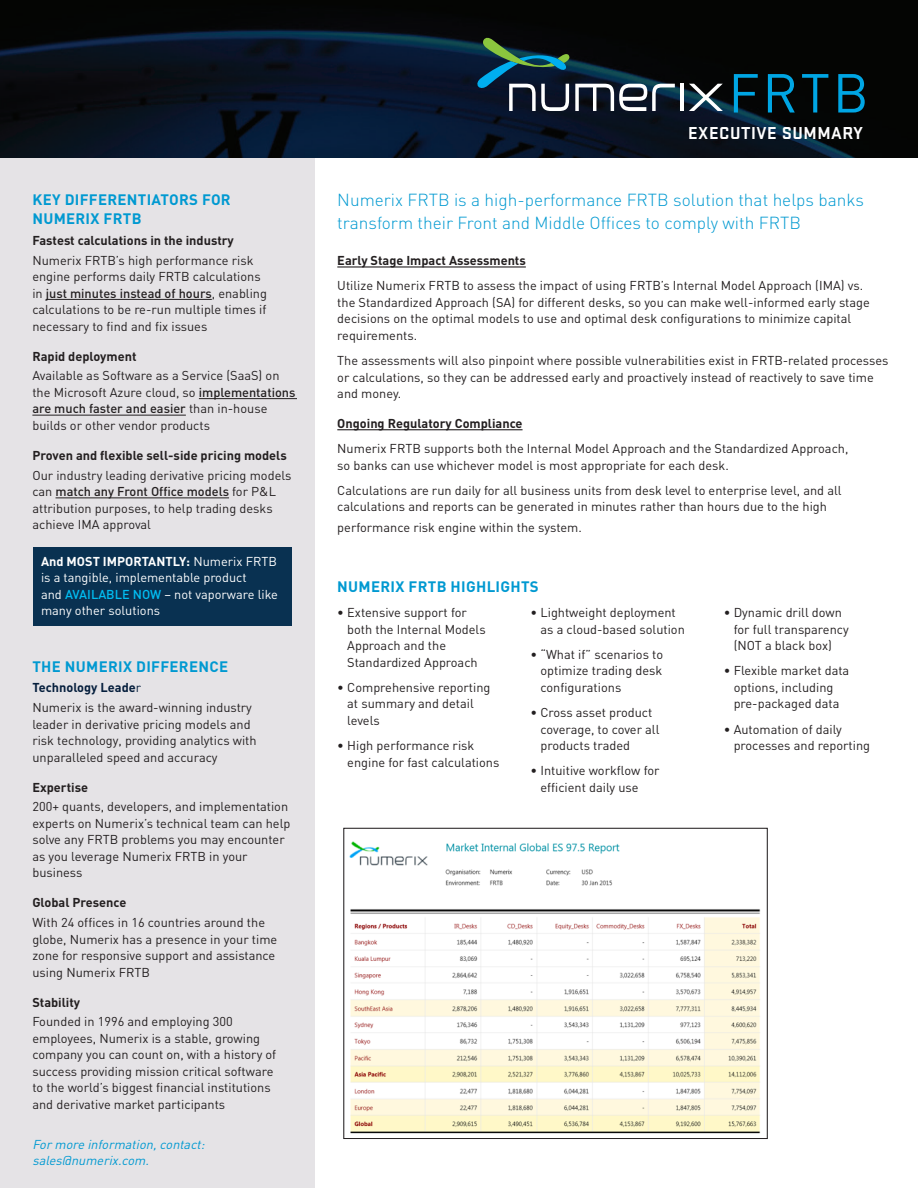
<style>
.page{position:relative;width:918px;height:1188px;background:#fff}
.page>*{position:absolute;margin:0;border:0;box-sizing:border-box;transform-origin:0 0}
.t1{font:700 18px "Stratum No 2";letter-spacing:.03em;color:#fff}
.t2{font:300 17.25px/22.5px "DIN";color:#0099d1}
.t3{font:700 15px/19.5px "DIN";letter-spacing:.02em;color:#0099d1}
.t4{font:12.75px/16.5px "DIN";color:#231f20}
.t5{font:700 12.75px "DIN";color:#231f20}
.t6{font:12.75px/16.5px "DIN";color:#fff}
.t7{font:italic 12.75px/16.5px "DIN";color:#0099d1}
.t8{font:700 12.75px "DIN";color:#051e3c}
.s1{font-weight:500}
.s2{font-weight:700}
.s3{font-weight:500;color:#01bdf2}
.s4{font-weight:400}
</style>
<div class="page">
<div style="left:0;top:137px;width:314px;height:1051px;background:#e5e3e6"></div>
<img style="left:0;top:0;width:918px;height:158px">
<hr style="left:337px;top:266px;width:189px;height:2px;background:#231f20">
<hr style="left:337px;top:429px;width:186px;height:1px;background:#231f20">
<svg style="left:476px;top:37px;width:199px;height:74px;background:#23363e"></svg>
<hr style="left:681px;top:84px;width:3px;height:27px;background:#fff">
<svg style="left:689px;top:84px;width:34px;height:27px"></svg>
<svg style="left:734px;top:74px;width:24px;height:39px"></svg>
<svg style="left:768px;top:74px;width:27px;height:39px"></svg>
<svg style="left:802px;top:74px;width:26px;height:39px"></svg>
<svg style="left:838px;top:74px;width:27px;height:39px"></svg>
<img style="left:349px;top:841px;width:412px;height:293px">
<div style="left:343px;top:828px;width:425px;height:311px;border:1px solid #231f20"></div>
<div style="left:33px;top:547px;width:259px;height:79px;background:#093151"></div>
<hr style="left:46px;top:299px;width:166px;height:1px;background:#231f20">
<hr style="left:199px;top:398px;width:98px;height:1px;background:#231f20">
<hr style="left:32px;top:415px;width:154px;height:1px;background:#231f20">
<hr style="left:56px;top:497px;width:173px;height:1px;background:#231f20">
<p class="t3" style="left:32px;top:189px;width:200px">KEY DIFFERENTIATORS FOR<br>NUMERIX FRTB</p>
<p class="t5" style="left:32px;top:232px;width:203px">Fastest calculations in the industry</p>
<p class="t4" style="left:32px;top:252px;width:236px">Numerix FRTB’s high performance risk engine performs daily FRTB calculations in <span class="s1">just minutes instead of hours</span>, enabling calculations to be re-run multiple times if necessary to find and fix issues</p>
<p class="t5" style="left:32px;top:348px;width:106px">Rapid deployment</p>
<p class="t4" style="left:32px;top:367px;width:265px">Available as Software as a Service (SaaS) on the Microsoft Azure cloud, so <span class="s1">implementations are much faster and easier</span> than in-house builds or other vendor products</p>
<p class="t5" style="left:32px;top:447px;width:256px">Proven and flexible sell-side pricing models</p>
<p class="t4" style="left:32px;top:467px;width:261px">Our industry leading derivative pricing models can <span class="s1">match any Front Office models</span> for P&amp;L attribution purposes, to help trading desks achieve IMA approval</p>
<p class="t6" style="left:41px;top:553px;width:239px"><span class="s2">And MOST IMPORTANTLY:</span> Numerix FRTB is a tangible, implementable product<br>and <span class="s3">AVAILABLE NOW</span> – not vaporware like many other solutions</p>
<p class="t3" style="left:32px;top:656px;width:197px">THE NUMERIX DIFFERENCE</p>
<p class="t8" style="left:32px;top:680px;width:110px">Technology Leade<span class="s4">r</span></p>
<p class="t4" style="left:32px;top:699px;width:226px">Numerix is the award-winning industry leader in derivative pricing models and risk technology, providing analytics with unparalleled speed and accuracy</p>
<p class="t5" style="left:32px;top:779px;width:57px">Expertise</p>
<p class="t4" style="left:32px;top:798px;width:260px">200+ quants, developers, and implementation experts on Numerix’s technical team can help solve any FRTB problems you may encounter as you leverage Numerix FRTB in your business</p>
<p class="t5" style="left:32px;top:894px;width:96px">Global Presence</p>
<p class="t4" style="left:32px;top:914px;width:246px">With 24 offices in 16 countries around the globe, Numerix has a presence in your time zone for responsive support and assistance using Numerix FRTB</p>
<p class="t5" style="left:32px;top:994px;width:49px">Stability</p>
<p class="t4" style="left:32px;top:1013px;width:245px">Founded in 1996 and employing 300 employees, Numerix is a stable, growing company you can count on, with a history of success providing mission critical software to the world’s biggest financial institutions and derivative market participants</p>
<p class="t7" style="left:32px;top:1136px;width:177px">Formore information,contact: sales@numerix.com.</p>
<p class="t1" style="left:688px;top:123px;width:176px">EXECUTIVE SUMMARY</p>
<p class="t2" style="left:337px;top:188px;width:528px">Numerix FRTB is a high-performance FRTB solution that helps banks transform their Front and Middle Offices to comply with FRTB</p>
<p class="t5" style="left:337px;top:252px;width:190px">Early Stage Impact Assessments</p>
<p class="t4" style="left:337px;top:277px;width:534px">Utilize Numerix FRTB to assess the impact of using FRTB’s Internal Model Approach (IMA) vs. the Standardized Approach (SA) for different desks, so you can make well-informed early stage decisions on the optimal models to use and optimal desk configurations to minimize capital requirements.</p>
<p class="t4" style="left:337px;top:352px;width:553px">The assessments will also pinpoint where possible vulnerabilities exist in FRTB-related processes or calculations, so they can be addressed early and proactively instead of reactively to save time and money.</p>
<p class="t5" style="left:337px;top:415px;width:187px">Ongoing Regulatory Compliance</p>
<p class="t4" style="left:337px;top:440px;width:513px">Numerix FRTB supports both the Internal Model Approach and the Standardized Approach, so banks can use whichever model is most appropriate for each desk.</p>
<p class="t4" style="left:337px;top:482px;width:506px">Calculations are run daily for all business units from desk level to enterprise level, and all calculations and reports can be generated in minutes rather than hours due to the high</p>
<p class="t4" style="left:337px;top:518px;width:246px">performance risk engine within the system.</p>
<p class="t3" style="left:337px;top:576px;width:203px">NUMERIX FRTB HIGHLIGHTS</p>
<p class="t4" style="left:347px;top:604px;width:140px;text-indent:-10px">• Extensive support for both the Internal Models<br>Approach and the<br>Standardized Approach</p>
<p class="t4" style="left:347px;top:679px;width:145px;text-indent:-10px">• Comprehensive reporting at summary and detail levels</p>
<p class="t4" style="left:347px;top:737px;width:154px;text-indent:-10px">• High performance risk engine for fast calculations</p>
<p class="t4" style="left:540px;top:604px;width:146px;text-indent:-10px">• Lightweight deployment as a cloud-based solution</p>
<p class="t4" style="left:540px;top:646px;width:124px;text-align:justify;text-indent:-10px">• “What if” scenarios to optimize trading desk configurations</p>
<p class="t4" style="left:540px;top:704px;width:121px;text-indent:-10px">• Cross asset product coverage, to cover all products traded</p>
<p class="t4" style="left:540px;top:762px;width:121px;text-indent:-10px">• Intuitive workflow for efficient daily use</p>
<p class="t4" style="left:734px;top:604px;width:117px;text-indent:-10px">• Dynamic drill down for full transparency (NOT a black box)</p>
<p class="t4" style="left:724px;top:662px;width:127px;text-align:center">• Flexible market data options, including pre-packaged data</p>
<p class="t4" style="left:734px;top:720px;width:138px;text-indent:-10px">• Automation of daily processes and reporting</p>
</div>
